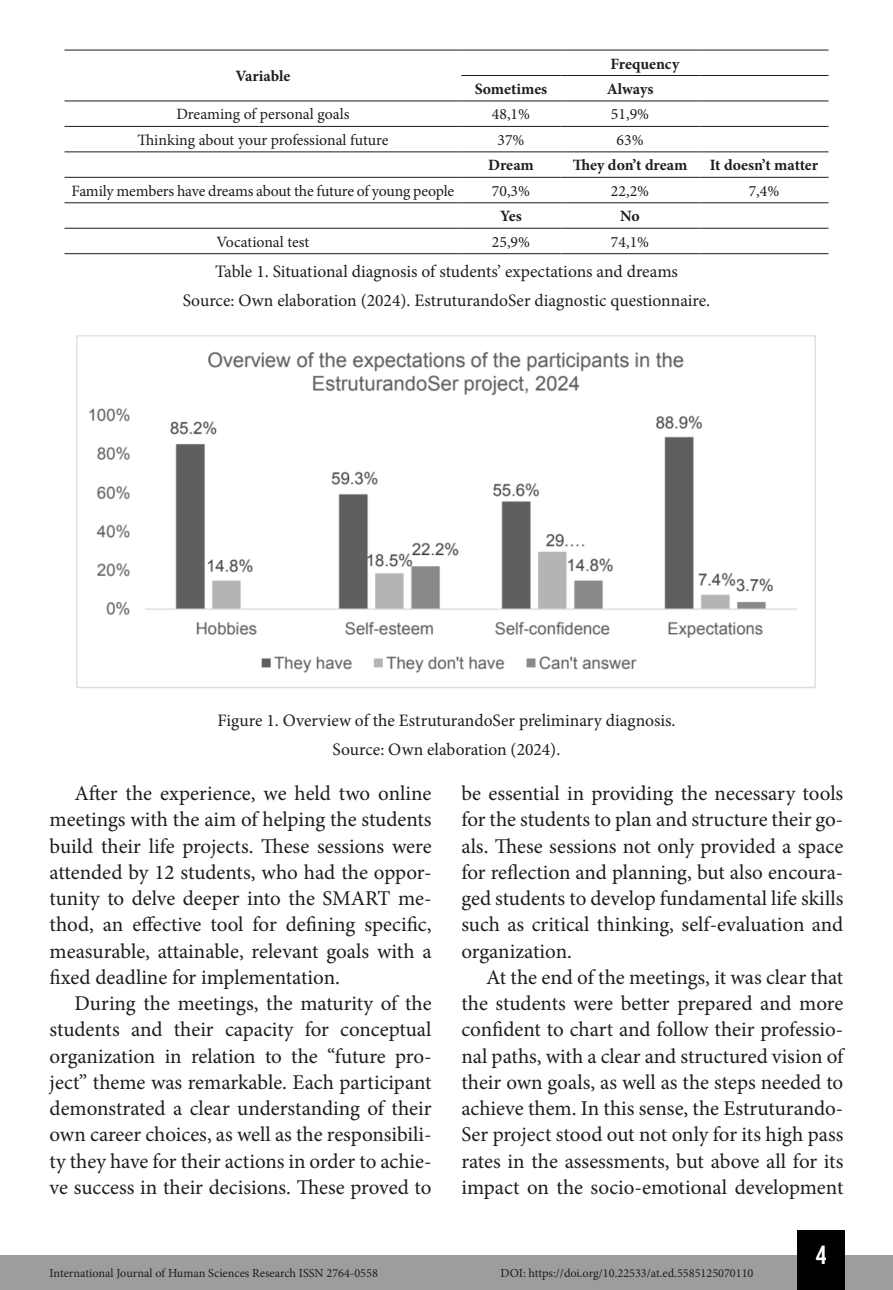
<style>
.page{position:relative;width:893px;height:1290px;background:#fff}
.page>*{position:absolute;margin:0;border:0;box-sizing:border-box;transform-origin:0 0}
.t1{font:26.25px "Bebas Kai";color:#fff}
.TXT{font:21px/26.2px "Minion Pro";color:#1d1d1b;text-align:justify}
.INFO{font:17.5px "Minion Pro";color:#1d1d1b}
.Tabela{font:15.75px "Minion Pro";letter-spacing:-.01em;color:#1d1d1b}
.Tabela-2{font:700 15.75px "Minion Pro";color:#1d1d1b}
.t2{font:12.25px "Minion Pro";color:#1d1d1b}
</style>
<div class="page">
<div style="left:0;top:1255px;width:893px;height:35px;background:#9d9d9d"></div>
<div style="left:797px;top:1230px;width:48px;height:60px;background:#000"></div>
<hr style="left:64px;top:50px;width:397px;height:1px;background:#1d1d1b">
<hr style="left:461px;top:50px;width:100px;height:1px;background:#1d1d1b">
<hr style="left:561px;top:50px;width:138px;height:1px;background:#1d1d1b">
<hr style="left:699px;top:50px;width:129px;height:1px;background:#1d1d1b">
<hr style="left:461px;top:75px;width:100px;height:1px;background:#1d1d1b">
<hr style="left:561px;top:75px;width:138px;height:1px;background:#1d1d1b">
<hr style="left:699px;top:75px;width:129px;height:1px;background:#1d1d1b">
<hr style="left:64px;top:101px;width:397px;height:1px;background:#1d1d1b">
<hr style="left:461px;top:101px;width:100px;height:1px;background:#1d1d1b">
<hr style="left:561px;top:101px;width:138px;height:1px;background:#1d1d1b">
<hr style="left:699px;top:101px;width:129px;height:1px;background:#1d1d1b">
<hr style="left:64px;top:126px;width:397px;height:1px;background:#1d1d1b">
<hr style="left:461px;top:126px;width:100px;height:1px;background:#1d1d1b">
<hr style="left:561px;top:126px;width:138px;height:1px;background:#1d1d1b">
<hr style="left:699px;top:126px;width:129px;height:1px;background:#1d1d1b">
<hr style="left:64px;top:151px;width:397px;height:1px;background:#1d1d1b">
<hr style="left:461px;top:151px;width:100px;height:1px;background:#1d1d1b">
<hr style="left:561px;top:151px;width:138px;height:1px;background:#1d1d1b">
<hr style="left:699px;top:151px;width:129px;height:1px;background:#1d1d1b">
<hr style="left:64px;top:177px;width:397px;height:1px;background:#1d1d1b">
<hr style="left:461px;top:177px;width:100px;height:1px;background:#1d1d1b">
<hr style="left:561px;top:177px;width:138px;height:1px;background:#1d1d1b">
<hr style="left:699px;top:177px;width:129px;height:1px;background:#1d1d1b">
<hr style="left:64px;top:202px;width:397px;height:1px;background:#1d1d1b">
<hr style="left:461px;top:202px;width:100px;height:1px;background:#1d1d1b">
<hr style="left:561px;top:202px;width:138px;height:1px;background:#1d1d1b">
<hr style="left:699px;top:202px;width:129px;height:1px;background:#1d1d1b">
<hr style="left:64px;top:228px;width:397px;height:1px;background:#1d1d1b">
<hr style="left:461px;top:228px;width:100px;height:1px;background:#1d1d1b">
<hr style="left:561px;top:228px;width:138px;height:1px;background:#1d1d1b">
<hr style="left:699px;top:228px;width:129px;height:1px;background:#1d1d1b">
<hr style="left:64px;top:253px;width:397px;height:1px;background:#1d1d1b">
<hr style="left:461px;top:253px;width:100px;height:1px;background:#1d1d1b">
<hr style="left:561px;top:253px;width:138px;height:1px;background:#1d1d1b">
<hr style="left:699px;top:253px;width:129px;height:1px;background:#1d1d1b">
<img style="left:76px;top:335px;width:740px;height:353px">
<p class="Tabela-2" style="left:235px;top:65px;width:56px">Variable</p>
<p class="Tabela-2" style="left:610px;top:52px;width:70px">Frequency</p>
<p class="Tabela-2" style="left:475px;top:78px;width:74px">Sometimes</p>
<p class="Tabela-2" style="left:607px;top:78px;width:48px">Always</p>
<p class="Tabela" style="left:176px;top:104px;width:175px">Dreaming of personal goals</p>
<p class="Tabela" style="left:492px;top:104px;width:40px">48,1%</p>
<p class="Tabela" style="left:611px;top:104px;width:40px">51,9%</p>
<p class="Tabela" style="left:137px;top:129px;width:253px">Thinking about your professional future</p>
<p class="Tabela" style="left:497px;top:129px;width:29px">37%</p>
<p class="Tabela" style="left:616px;top:129px;width:29px">63%</p>
<p class="Tabela-2" style="left:488px;top:154px;width:47px">Dream</p>
<p class="Tabela-2" style="left:573px;top:154px;width:116px">They don’t dream</p>
<p class="Tabela-2" style="left:710px;top:154px;width:110px">It doesn’t matter</p>
<p class="Tabela" style="left:71px;top:180px;width:384px">Family members have dreams about the future of young people</p>
<p class="Tabela" style="left:492px;top:180px;width:40px">70,3%</p>
<p class="Tabela" style="left:611px;top:180px;width:40px">22,2%</p>
<p class="Tabela" style="left:749px;top:180px;width:32px">7,4%</p>
<p class="Tabela-2" style="left:500px;top:205px;width:23px">Yes</p>
<p class="Tabela-2" style="left:620px;top:205px;width:21px">No</p>
<p class="Tabela" style="left:216px;top:231px;width:95px">Vocational test</p>
<p class="Tabela" style="left:492px;top:231px;width:40px">25,9%</p>
<p class="Tabela" style="left:611px;top:231px;width:40px">74,1%</p>
<p class="INFO" style="left:215px;top:259px;width:464px">Table 1. Situational diagnosis of students’ expectations and dreams</p>
<p class="INFO" style="left:183px;top:289px;width:529px">Source: Own elaboration (2024). EstruturandoSer diagnostic questionnaire.</p>
<p class="INFO" style="left:217px;top:708px;width:460px">Figure 1. Overview of the EstruturandoSer preliminary diagnosis.</p>
<p class="INFO" style="left:333px;top:738px;width:229px">Source: Own elaboration (2024).</p>
<p class="TXT" style="left:50px;top:780px;width:384px;text-indent:25px">After the experience, we held two online meetings with the aim of helping the students build their life projects. These sessions were attended by 12 students, who had the oppor&shy;tunity to delve deeper into the SMART me&shy;thod, an effective tool for defining specific, measurable, attainable, relevant goals with a fixed deadline for implementation.</p>
<p class="TXT" style="left:50px;top:990px;width:384px;text-indent:25px">During the meetings, the maturity of the students and their capacity for conceptual organization in relation to the “future pro&shy;ject” theme was remarkable. Each participant demonstrated a clear understanding of their own career choices, as well as the responsibili&shy;ty they have for their actions in order to achie&shy;ve success in their decisions. These proved to</p>
<p class="TXT" style="left:461px;top:780px;width:384px">be essential in providing the necessary tools for the students to plan and structure their go&shy;als. These sessions not only provided a space for reflection and planning, but also encoura&shy;ged students to develop fundamental life skills such as critical thinking, self-evaluation and organization.</p>
<p class="TXT" style="left:461px;top:964px;width:384px;text-indent:25px">At the end of the meetings, it was clear that the students were better prepared and more confident to chart and follow their professio&shy;nal paths, with a clear and structured vision of their own goals, as well as the steps needed to achieve them. In this sense, the Estruturando-Ser project stood out not only for its high pass rates in the assessments, but above all for its impact on the socio-emotional development</p>
<p class="t2" style="left:50px;top:1265px;width:330px">International Journal of Human Sciences Research ISSN 2764-0558</p>
<p class="t2" style="left:501px;top:1265px;width:254px">DOI: https://doi.org/10.22533/at.ed.5585125070110</p>
<p class="t1" style="left:816px;top:1241px;width:12px">4</p>
</div>
